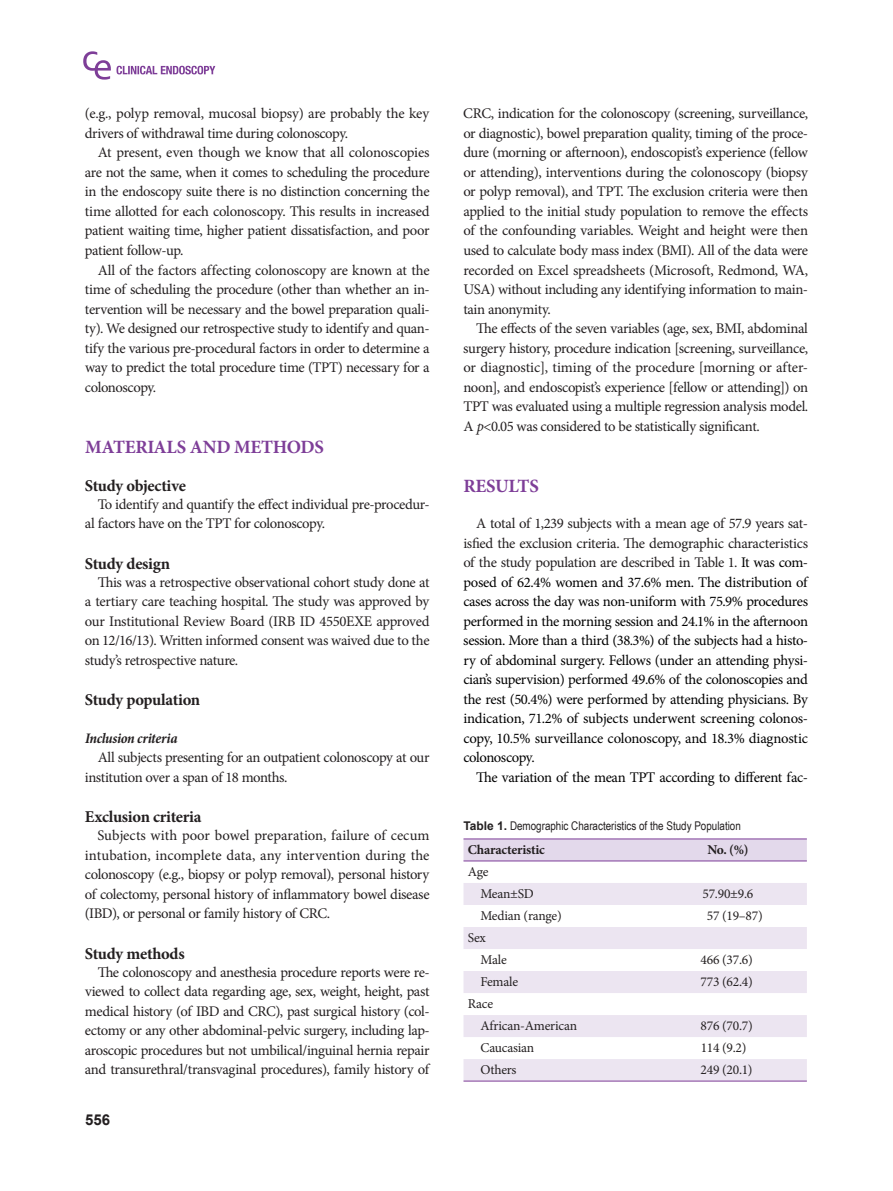
<style>
.page{position:relative;width:893px;height:1191px;background:#fff}
.page>*{position:absolute;margin:0;border:0;box-sizing:border-box;transform-origin:0 0}
.타이틀_서론{font:700 18.75px "Minion Pro";letter-spacing:-.015em;color:#7e3e98}
._1{font:700 16.5px "Minion Pro";letter-spacing:-.02em;color:#231f20}
.t1{font:700 15px "Arial";color:#231f20}
.본문{font:14.7px/19.5px "Minion Pro";letter-spacing:-.025em;color:#231f20;text-align:justify}
.본문-2{font:14.7px/19.5px "Minion Pro";letter-spacing:-.02em;color:#000;text-align:justify}
._1-2{font:italic 700 condensed 14.7px "Minion Pro";letter-spacing:-.02em;color:#231f20}
.표_본문{font:13.5px "Minion Pro";letter-spacing:-.015em;color:#231f20}
.표머리{font:700 13.5px "Minion Pro";letter-spacing:-.015em;color:#231f20}
.표_타이틀{font:12px "Arial Narrow";color:#231f20}
.s1{font-style:italic}
.s2{color:#231f20}
.s3{font-family:"Arial";font-weight:700}
</style>
<div class="page">
<svg style="left:117px;top:66px;width:98px;height:8px"></svg>
<svg style="left:83px;top:51px;width:28px;height:29px"></svg>
<div style="left:463px;top:839px;width:344px;height:21px;background:#e3d9eb"></div>
<svg style="left:463px;top:883px;width:344px;height:197px;fill:#ece5f1"></svg>
<hr style="left:463px;top:838px;width:186px;height:1px;background:#7e3e98">
<hr style="left:649px;top:838px;width:158px;height:1px;background:#7e3e98">
<hr style="left:463px;top:860px;width:186px;height:1px;background:#7e3e98">
<hr style="left:649px;top:860px;width:158px;height:1px;background:#7e3e98">
<hr style="left:463px;top:1080px;width:186px;height:1px;background:#7e3e98">
<hr style="left:649px;top:1080px;width:158px;height:1px;background:#7e3e98">
<p class="본문" style="left:85px;top:104px;width:346px">(e.g., polyp removal, mucosal biopsy) are probably the key drivers of withdrawal time during colonoscopy.</p>
<p class="본문" style="left:85px;top:143px;width:346px;text-indent:13px">At present, even though we know that all colonoscopies are not the same, when it comes to scheduling the procedure in the endoscopy suite there is no distinction concerning the time allotted for each colonoscopy. This results in increased patient waiting time, higher patient dissatisfaction, and poor patient follow-up.</p>
<p class="본문" style="left:85px;top:260px;width:346px;text-indent:13px">All of the factors affecting colonoscopy are known at the time of scheduling the procedure (other than whether an in&shy;tervention will be necessary and the bowel preparation quali&shy;ty). We designed our retrospective study to identify and quan&shy;tify the various pre-procedural factors in order to determine a way to predict the total procedure time (TPT) necessary for a colonoscopy.</p>
<p class="타이틀_서론" style="left:85px;top:434px;width:240px">MATERIALS AND METHODS</p>
<p class="_1" style="left:85px;top:473px;width:103px">Study objective</p>
<p class="본문" style="left:85px;top:494px;width:346px;text-indent:13px">To identify and quantify the effect individual pre-procedur&shy;al factors have on the TPT for colonoscopy.</p>
<p class="_1" style="left:85px;top:551px;width:87px">Study design</p>
<p class="본문" style="left:85px;top:572px;width:346px;text-indent:13px">This was a retrospective observational cohort study done at a tertiary care teaching hospital. The study was approved by our Institutional Review Board (IRB ID 4550EXE approved on 12/16/13). Written informed consent was waived due to the study’s retrospective nature.</p>
<p class="_1" style="left:85px;top:688px;width:117px">Study population</p>
<p class="_1-2" style="left:85px;top:727px;width:94px">Inclusion criteria</p>
<p class="본문" style="left:85px;top:748px;width:346px;text-indent:13px">All subjects presenting for an outpatient colonoscopy at our institution over a span of 18 months.</p>
<p class="_1" style="left:85px;top:805px;width:118px">Exclusion criteria</p>
<p class="본문" style="left:85px;top:826px;width:346px;text-indent:13px">Subjects with poor bowel preparation, failure of cecum intubation, incomplete data, any intervention during the colonoscopy (e.g., biopsy or polyp removal), personal history of colectomy, personal history of inflammatory bowel disease (IBD), or personal or family history of CRC.</p>
<p class="_1" style="left:85px;top:941px;width:101px">Study methods</p>
<p class="본문" style="left:85px;top:962px;width:346px;text-indent:13px">The colonoscopy and anesthesia procedure reports were re&shy;viewed to collect data regarding age, sex, weight, height, past medical history (of IBD and CRC), past surgical history (col&shy;ectomy or any other abdominal-pelvic surgery, including lap&shy;aroscopic procedures but not umbilical/inguinal hernia repair and transurethral/transvaginal procedures), family history of</p>
<p class="t1" style="left:85px;top:1109px;width:27px">556</p>
<p class="본문" style="left:463px;top:104px;width:346px">CRC, indication for the colonoscopy (screening, surveillance, or diagnostic), bowel preparation quality, timing of the proce&shy;dure (morning or afternoon), endoscopist’s experience (fellow or attending), interventions during the colonoscopy (biopsy or polyp removal), and TPT. The exclusion criteria were then applied to the initial study population to remove the effects of the confounding variables. Weight and height were then used to calculate body mass index (BMI). All of the data were recorded on Excel spreadsheets (Microsoft, Redmond, WA, USA) without including any identifying information to main&shy;tain anonymity.</p>
<p class="본문" style="left:463px;top:319px;width:346px;text-indent:13px">The effects of the seven variables (age, sex, BMI, abdominal surgery history, procedure indication [screening, surveillance, or diagnostic], timing of the procedure [morning or after&shy;noon], and endoscopist’s experience [fellow or attending]) on TPT was evaluated using a multiple regression analysis model.<br>A <span class="s1">p</span>&lt;0.05 was considered to be statistically significant.</p>
<p class="타이틀_서론" style="left:463px;top:473px;width:77px">RESULTS</p>
<p class="본문-2" style="left:463px;top:514px;width:346px;text-indent:13px"><span class="s2">A total of 1,239 subjects with a mean age of 57.9 years sat&shy;isfied the exclusion criteria. The demographic characteristics of the study population are described in Table 1.</span> It was com&shy;posed of 62.4% women and 37.6% men. The distribution of cases across the day was non-uniform with 75.9% procedures performed in the morning session and 24.1% in the afternoon session. More than a third (38.3%) of the subjects had a histo&shy;ry of abdominal surgery. Fellows (under an attending physi&shy;cian’s supervision) performed 49.6% of the colonoscopies and the rest (50.4%) were performed by attending physicians. By indication, 71.2% of subjects underwent screening colonos&shy;copy, 10.5% surveillance colonoscopy, and 18.3% diagnostic colonoscopy.</p>
<p class="본문-2" style="left:476px;top:767px;width:334px">The variation of the mean TPT according to different fac-</p>
<p class="표_타이틀" style="left:463px;top:816px;width:279px"><span class="s3">Table 1.</span> Demographic Characteristics of the Study Population</p>
<p class="표머리" style="left:468px;top:840px;width:79px">Characteristic</p>
<p class="표머리" style="left:707px;top:840px;width:43px">No. (%)</p>
<p class="표_본문" style="left:468px;top:863px;width:22px">Age</p>
<p class="표_본문" style="left:480px;top:885px;width:55px">Mean±SD</p>
<p class="표_본문" style="left:702px;top:885px;width:52px">57.90±9.6</p>
<p class="표_본문" style="left:480px;top:907px;width:83px">Median (range)</p>
<p class="표_본문" style="left:707px;top:907px;width:57px">57 (19–87)</p>
<p class="표_본문" style="left:468px;top:929px;width:20px">Sex</p>
<p class="표_본문" style="left:480px;top:951px;width:28px">Male</p>
<p class="표_본문" style="left:700px;top:951px;width:54px">466 (37.6)</p>
<p class="표_본문" style="left:480px;top:973px;width:39px">Female</p>
<p class="표_본문" style="left:701px;top:973px;width:54px">773 (62.4)</p>
<p class="표_본문" style="left:468px;top:995px;width:27px">Race</p>
<p class="표_본문" style="left:480px;top:1017px;width:98px">African-American</p>
<p class="표_본문" style="left:701px;top:1017px;width:54px">876 (70.7)</p>
<p class="표_본문" style="left:480px;top:1039px;width:55px">Caucasian</p>
<p class="표_본문" style="left:701px;top:1039px;width:47px">114 (9.2)</p>
<p class="표_본문" style="left:480px;top:1061px;width:38px">Others</p>
<p class="표_본문" style="left:700px;top:1061px;width:54px">249 (20.1)</p>
</div>
